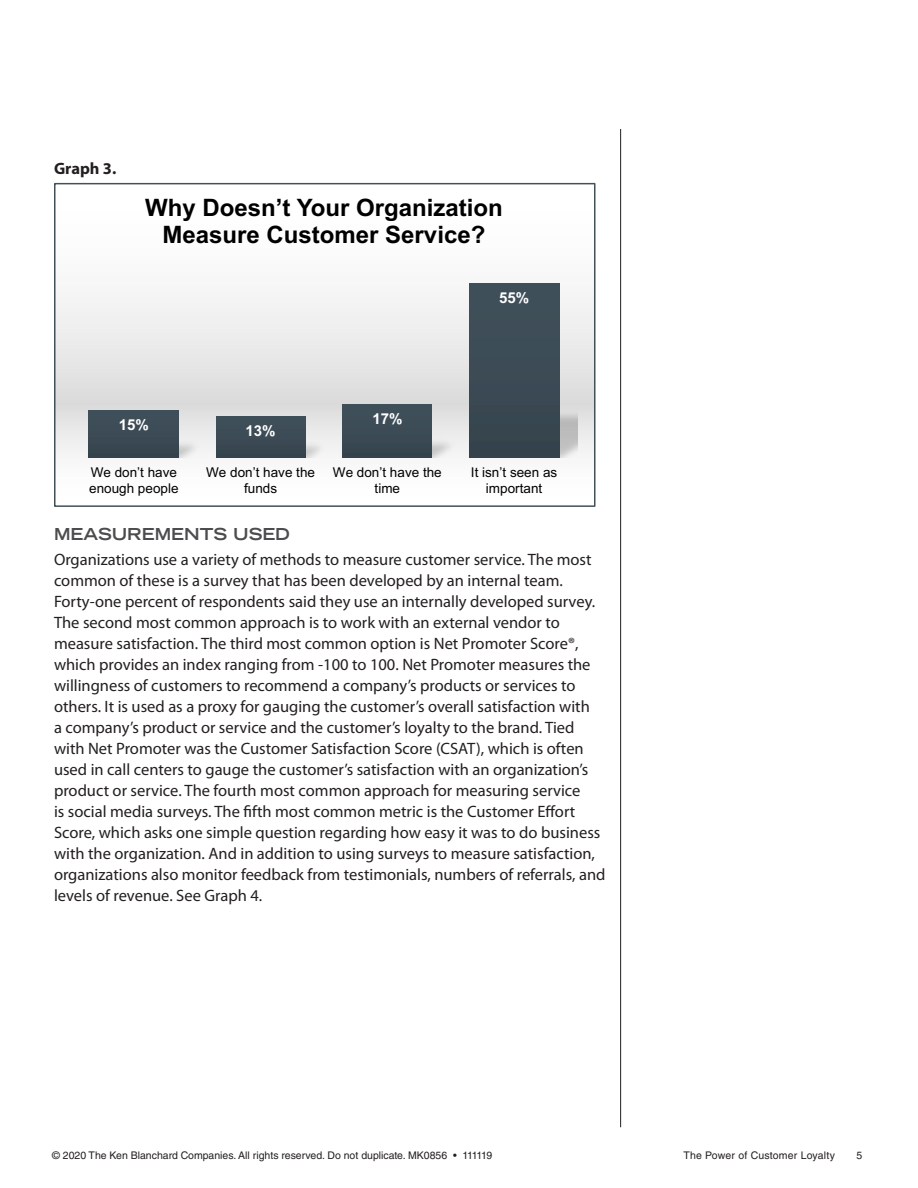
<style>
.page{position:relative;width:918px;height:1188px;background:#fff}
.page>*{position:absolute;margin:0;border:0;box-sizing:border-box;transform-origin:0 0}
.t1{font:700 24px/27px "Arial";color:#000;text-align:center}
.Body_Copy{font:16.5px/21px "Myriad Pro";color:#231f20}
.Level_3_head{font:700 expanded 16.5px "Trade Gothic LT Std";color:#4b4c4d}
.Body_Copy-2{font:700 16.5px "Myriad Pro";color:#231f20}
.t2{font:700 15px "Arial";color:#fff}
.t3{font:13.5px/16.5px "Arial";color:#000;text-align:center}
.t4{font:10.5px "Helvetica LT Std";color:#231f20}
.t5{font:10.5px "Helvetica LT Std";letter-spacing:.02em;color:#231f20}
</style>
<div class="page">
<hr style="left:620px;top:129px;width:1px;height:998px;background:#231f20">
<svg style="left:57px;top:283px;width:536px;height:175px"></svg>
<img style="left:80px;top:436px;width:126px;height:21px">
<img style="left:207px;top:438px;width:125px;height:19px">
<img style="left:333px;top:435px;width:127px;height:22px">
<img style="left:460px;top:408px;width:118px;height:49px">
<div style="left:88px;top:409px;width:90px;height:48px;background:#3d4b57"></div>
<div style="left:216px;top:415px;width:90px;height:42px;background:#3d4b57"></div>
<div style="left:342px;top:403px;width:90px;height:54px;background:#3d4b57"></div>
<div style="left:470px;top:283px;width:89px;height:174px;background:#3d4b56"></div>
<div style="left:54px;top:183px;width:542px;height:324px;border:2px solid #42505a"></div>
<p class="Body_Copy-2" style="left:54px;top:160px;width:64px">Graph 3.</p>
<p class="t1" style="left:145px;top:194px;width:359px">Why Doesn’t Your Organization<br>Measure Customer Service?</p>
<p class="t2" style="left:499px;top:287px;width:32px">55%</p>
<p class="t2" style="left:119px;top:415px;width:32px">15%</p>
<p class="t2" style="left:246px;top:421px;width:32px">13%</p>
<p class="t2" style="left:372px;top:409px;width:32px">17%</p>
<p class="t3" style="left:89px;top:464px;width:91px;text-align:left">We don’t have enough people</p>
<p class="t3" style="left:206px;top:464px;width:110px">We don’t have the funds</p>
<p class="t3" style="left:333px;top:464px;width:110px">We don’t have the time</p>
<p class="t3" style="left:471px;top:464px;width:88px">It isn’t seen as important</p>
<p class="Level_3_head" style="left:54px;top:523px;width:237px">MEASUREMENTS USED</p>
<p class="Body_Copy" style="left:54px;top:549px;width:553px">Organizations use a variety of methods to measure customer service. The most common of these is a survey that has been developed by an internal team.<br>Forty-one percent of respondents said they use an internally developed survey.<br>The second most common approach is to work with an external vendor to measure satisfaction. The third most common option is Net Promoter Score®, which provides an index ranging from -100 to 100. Net Promoter measures the willingness of customers to recommend a company’s products or services to others. It is used as a proxy for gauging the customer’s overall satisfaction with<br>a company’s product or service and the customer’s loyalty to the brand. Tied with Net Promoter was the Customer Satisfaction Score (CSAT), which is often used in call centers to gauge the customer’s satisfaction with an organization’s product or service. The fourth most common approach for measuring service<br>is social media surveys. The fifth most common metric is the Customer Effort Score, which asks one simple question regarding how easy it was to do business with the organization. And in addition to using surveys to measure satisfaction, organizations also monitor feedback from testimonials, numbers of referrals, and levels of revenue. See Graph 4.</p>
<p class="t4" style="left:52px;top:1150px;width:442px">© 2020 The Ken Blanchard Companies. All rights reserved. Do not duplicate. MK0856 • 111119</p>
<p class="t5" style="left:683px;top:1150px;width:153px">The Power of Customer Loyalty</p>
<p class="t4" style="left:856px;top:1150px;width:7px">5</p>
</div>
